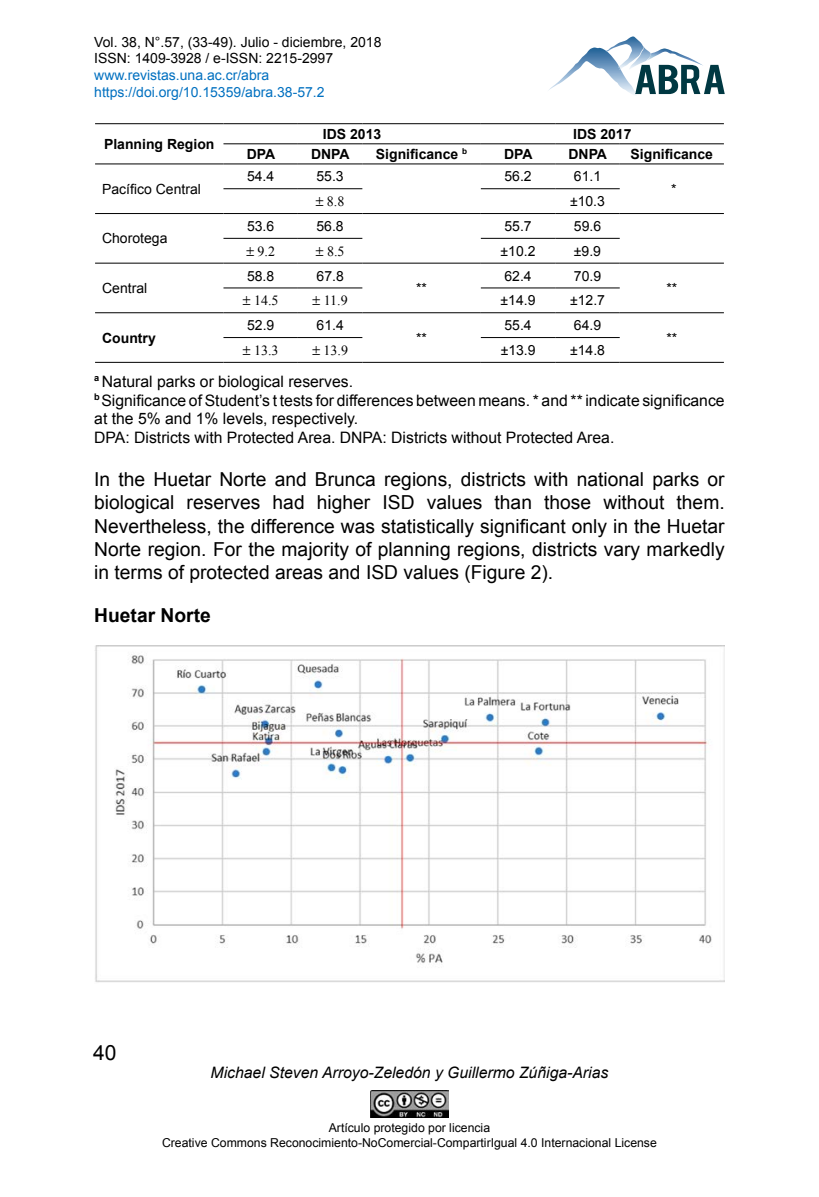
<style>
.page{position:relative;width:819px;height:1197px;background:#fff}
.page>*{position:absolute;margin:0;border:0;box-sizing:border-box;transform-origin:0 0}
.t1{font:21px "Arial";color:#000}
.t2{font:19.25px/23.1px "Arial";color:#000;text-align:justify}
.t3{font:700 19.25px "Arial";color:#000}
.t4{font:15.75px/18.9px "Arial";color:#000}
.t5{font:italic 15.75px "Arial";color:#000}
.t6{font:14px/16.6px "Arial";color:#000}
.t7{font:700 14px "Arial";color:#000}
.t8{font:14px/16.8px "Arial";color:#0070c0}
.t9{font:14px "Times New Roman";color:#000}
.t10{font:12.25px/14.7px "Arial";color:#000;text-align:center}
</style>
<div class="page">
<img style="left:370px;top:1090px;width:79px;height:28px">
<img style="left:610px;top:36px;width:36px;height:18px">
<img style="left:549px;top:48px;width:88px;height:47px">
<img style="left:606px;top:51px;width:15px;height:19px">
<img style="left:646px;top:48px;width:34px;height:6px">
<svg style="left:635px;top:54px;width:90px;height:40px"></svg>
<hr style="left:95px;top:123px;width:128px;height:1px;background:#000">
<hr style="left:223px;top:123px;width:75px;height:1px;background:#000">
<hr style="left:298px;top:123px;width:64px;height:1px;background:#000">
<hr style="left:362px;top:123px;width:119px;height:1px;background:#000">
<hr style="left:481px;top:123px;width:74px;height:1px;background:#000">
<hr style="left:555px;top:123px;width:65px;height:1px;background:#000">
<hr style="left:620px;top:123px;width:104px;height:1px;background:#000">
<hr style="left:223px;top:143px;width:75px;height:1px;background:#000">
<hr style="left:298px;top:143px;width:64px;height:1px;background:#000">
<hr style="left:362px;top:143px;width:119px;height:1px;background:#000">
<hr style="left:481px;top:143px;width:74px;height:1px;background:#000">
<hr style="left:555px;top:143px;width:65px;height:1px;background:#000">
<hr style="left:620px;top:143px;width:104px;height:1px;background:#000">
<hr style="left:95px;top:163px;width:128px;height:1px;background:#000">
<hr style="left:223px;top:163px;width:75px;height:1px;background:#000">
<hr style="left:298px;top:163px;width:64px;height:1px;background:#000">
<hr style="left:362px;top:163px;width:119px;height:1px;background:#000">
<hr style="left:481px;top:163px;width:74px;height:1px;background:#000">
<hr style="left:555px;top:163px;width:65px;height:1px;background:#000">
<hr style="left:620px;top:163px;width:104px;height:1px;background:#000">
<hr style="left:223px;top:188px;width:75px;height:1px;background:#000">
<hr style="left:298px;top:188px;width:64px;height:1px;background:#000">
<hr style="left:481px;top:188px;width:74px;height:1px;background:#000">
<hr style="left:555px;top:188px;width:65px;height:1px;background:#000">
<hr style="left:95px;top:213px;width:128px;height:1px;background:#000">
<hr style="left:223px;top:213px;width:75px;height:1px;background:#000">
<hr style="left:298px;top:213px;width:64px;height:1px;background:#000">
<hr style="left:362px;top:213px;width:119px;height:1px;background:#000">
<hr style="left:481px;top:213px;width:74px;height:1px;background:#000">
<hr style="left:555px;top:213px;width:65px;height:1px;background:#000">
<hr style="left:620px;top:213px;width:104px;height:1px;background:#000">
<hr style="left:223px;top:238px;width:75px;height:1px;background:#000">
<hr style="left:298px;top:238px;width:64px;height:1px;background:#000">
<hr style="left:481px;top:238px;width:74px;height:1px;background:#000">
<hr style="left:555px;top:238px;width:65px;height:1px;background:#000">
<hr style="left:95px;top:263px;width:128px;height:1px;background:#000">
<hr style="left:223px;top:263px;width:75px;height:1px;background:#000">
<hr style="left:298px;top:263px;width:64px;height:1px;background:#000">
<hr style="left:362px;top:263px;width:119px;height:1px;background:#000">
<hr style="left:481px;top:263px;width:74px;height:1px;background:#000">
<hr style="left:555px;top:263px;width:65px;height:1px;background:#000">
<hr style="left:620px;top:263px;width:104px;height:1px;background:#000">
<hr style="left:223px;top:288px;width:75px;height:1px;background:#000">
<hr style="left:298px;top:288px;width:64px;height:1px;background:#000">
<hr style="left:481px;top:288px;width:74px;height:1px;background:#000">
<hr style="left:555px;top:288px;width:65px;height:1px;background:#000">
<hr style="left:95px;top:312px;width:128px;height:1px;background:#000">
<hr style="left:95px;top:362px;width:128px;height:1px;background:#000">
<hr style="left:223px;top:312px;width:75px;height:1px;background:#000">
<hr style="left:298px;top:312px;width:64px;height:1px;background:#000">
<hr style="left:362px;top:312px;width:119px;height:1px;background:#000">
<hr style="left:362px;top:362px;width:119px;height:1px;background:#000">
<hr style="left:481px;top:312px;width:74px;height:1px;background:#000">
<hr style="left:555px;top:312px;width:65px;height:1px;background:#000">
<hr style="left:620px;top:312px;width:104px;height:1px;background:#000">
<hr style="left:620px;top:362px;width:104px;height:1px;background:#000">
<hr style="left:223px;top:337px;width:75px;height:1px;background:#000">
<hr style="left:298px;top:337px;width:64px;height:1px;background:#000">
<hr style="left:223px;top:362px;width:75px;height:1px;background:#000">
<hr style="left:298px;top:362px;width:64px;height:1px;background:#000">
<hr style="left:481px;top:337px;width:74px;height:1px;background:#000">
<hr style="left:555px;top:337px;width:65px;height:1px;background:#000">
<hr style="left:481px;top:362px;width:74px;height:1px;background:#000">
<hr style="left:555px;top:362px;width:65px;height:1px;background:#000">
<img style="left:95px;top:645px;width:630px;height:337px">
<p class="t6" style="left:94px;top:34px;width:289px">Vol. 38, N°.57, (33-49). Julio - diciembre, 2018<br>ISSN: 1409-3928 / e-ISSN: 2215-2997</p>
<p class="t8" style="left:94px;top:67px;width:232px">www.revistas.una.ac.cr/abra https://doi.org/10.15359/abra.38-57.2</p>
<p class="t7" style="left:104px;top:135px;width:112px">Planning Region</p>
<p class="t7" style="left:323px;top:125px;width:60px">IDS 2013</p>
<p class="t7" style="left:573px;top:125px;width:60px">IDS 2017</p>
<p class="t7" style="left:247px;top:145px;width:30px">DPA</p>
<p class="t7" style="left:311px;top:145px;width:40px">DNPA</p>
<p class="t7" style="left:376px;top:145px;width:93px">Significance <sup>b</sup></p>
<p class="t7" style="left:504px;top:145px;width:30px">DPA</p>
<p class="t7" style="left:568px;top:145px;width:40px">DNPA</p>
<p class="t7" style="left:631px;top:145px;width:84px">Significance</p>
<p class="t6" style="left:102px;top:181px;width:100px">Pacífico Central</p>
<p class="t6" style="left:102px;top:230px;width:67px">Chorotega</p>
<p class="t6" style="left:102px;top:280px;width:47px">Central</p>
<p class="t6" style="left:247px;top:168px;width:29px">54.4</p>
<p class="t6" style="left:317px;top:168px;width:29px">55.3</p>
<p class="t6" style="left:504px;top:168px;width:29px">56.2</p>
<p class="t6" style="left:574px;top:168px;width:29px">61.1</p>
<p class="t9" style="left:327px;top:192px;width:19px">8.8</p>
<p class="t6" style="left:570px;top:193px;width:36px">±10.3</p>
<p class="t6" style="left:247px;top:218px;width:29px">53.6</p>
<p class="t6" style="left:317px;top:218px;width:29px">56.8</p>
<p class="t6" style="left:504px;top:218px;width:29px">55.7</p>
<p class="t6" style="left:574px;top:218px;width:29px">59.6</p>
<p class="t9" style="left:258px;top:242px;width:19px">9.2</p>
<p class="t9" style="left:327px;top:242px;width:19px">8.5</p>
<p class="t6" style="left:501px;top:243px;width:36px">±10.2</p>
<p class="t6" style="left:574px;top:243px;width:29px">±9.9</p>
<p class="t6" style="left:247px;top:268px;width:29px">58.8</p>
<p class="t6" style="left:317px;top:268px;width:29px">67.8</p>
<p class="t6" style="left:416px;top:280px;width:12px">**</p>
<p class="t6" style="left:504px;top:268px;width:29px">62.4</p>
<p class="t6" style="left:574px;top:268px;width:29px">70.9</p>
<p class="t9" style="left:254px;top:291px;width:26px">14.5</p>
<p class="t9" style="left:324px;top:291px;width:25px">11.9</p>
<p class="t6" style="left:501px;top:292px;width:36px">±14.9</p>
<p class="t6" style="left:570px;top:292px;width:36px">±12.7</p>
<p class="t6" style="left:247px;top:317px;width:29px">52.9</p>
<p class="t6" style="left:317px;top:317px;width:29px">61.4</p>
<p class="t6" style="left:504px;top:317px;width:29px">55.4</p>
<p class="t6" style="left:574px;top:317px;width:29px">64.9</p>
<p class="t6" style="left:671px;top:181px;width:7px">*</p>
<p class="t6" style="left:666px;top:280px;width:12px">**</p>
<p class="t7" style="left:102px;top:328px;width:55px">Country</p>
<p class="t6" style="left:416px;top:330px;width:12px">**</p>
<p class="t6" style="left:666px;top:330px;width:12px">**</p>
<p class="t9" style="left:254px;top:341px;width:26px">13.3</p>
<p class="t9" style="left:324px;top:341px;width:26px">13.9</p>
<p class="t6" style="left:501px;top:342px;width:36px">±13.9</p>
<p class="t6" style="left:570px;top:342px;width:36px">±14.8</p>
<p class="t4" style="left:94px;top:372px;width:632px"><sup>a</sup> Natural parks or biological reserves.<br><sup>b</sup> Significance of Student’s t tests for differences between means. * and ** indicate significance at the 5% and 1% levels, respectively.<br>DPA: Districts with Protected Area. DNPA: Districts without Protected Area.</p>
<p class="t2" style="left:94px;top:468px;width:632px">In the Huetar Norte and Brunca regions, districts with national parks or biological reserves had higher ISD values than those without them.<br>Nevertheless, the difference was statistically significant only in the Huetar Norte region. For the majority of planning regions, districts vary markedly in terms of protected areas and ISD values (Figure 2).</p>
<p class="t3" style="left:94px;top:602px;width:118px">Huetar Norte</p>
<p class="t1" style="left:93px;top:1039px;width:25px">40</p>
<p class="t5" style="left:211px;top:1062px;width:399px">Michael Steven Arroyo-Zeledón y Guillermo Zúñiga-Arias</p>
<p class="t10" style="left:162px;top:1121px;width:496px">Artículo protegido por licencia<br>Creative Commons Reconocimiento-NoComercial-CompartirIgual 4.0 Internacional License</p>
</div>
